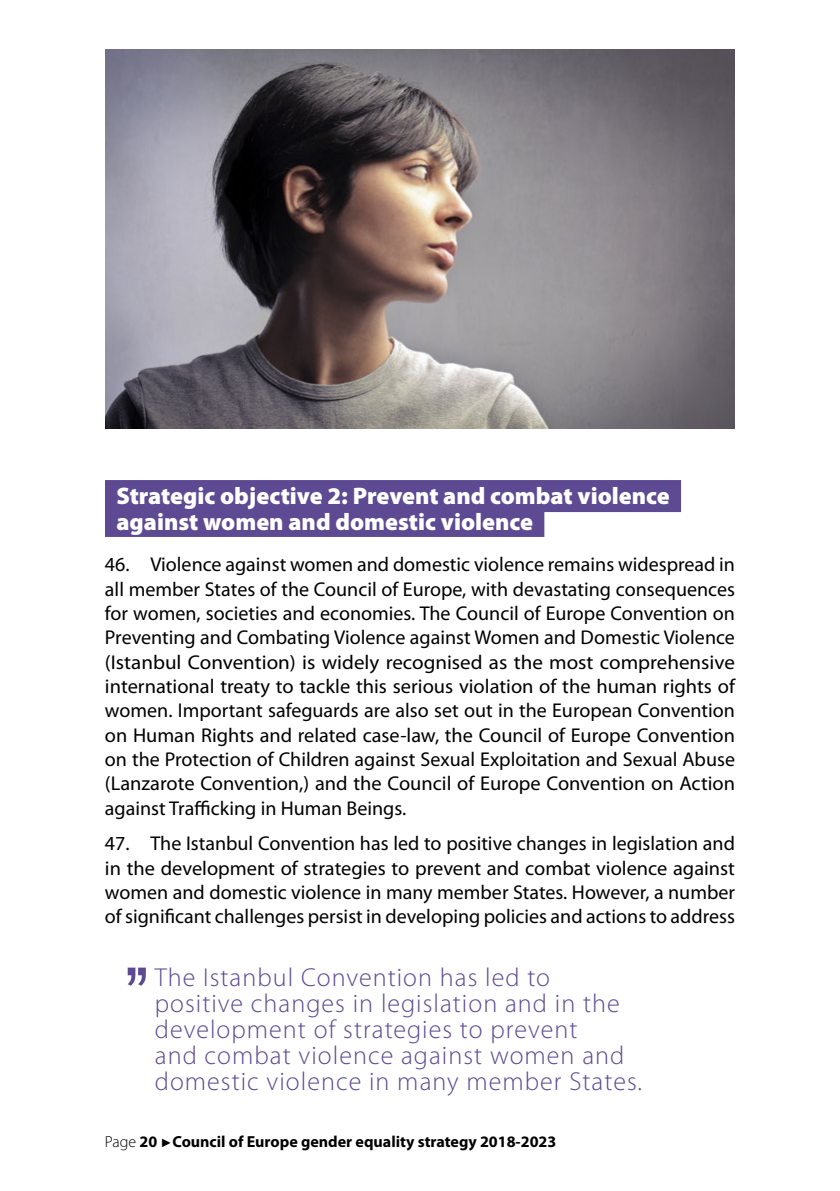
<style>
.page{position:relative;width:840px;height:1191px;background:#fff}
.page>*{position:absolute;margin:0;border:0;box-sizing:border-box;transform-origin:0 0}
.t1{font:300 26px/26px "Myriad Pro";letter-spacing:.04em;color:#5d4a93}
.t2{font:900 24px/26.4px "Myriad Pro";color:#fff}
.t3{font:20px/24.4px "Myriad Pro";color:#000;text-align:justify}
.t4{font:700 16px "Myriad Pro";color:#000}
.s1{font-weight:300}
.s2{font-family:"Arial";font-weight:400;font-size:12px}
</style>
<div class="page">
<div style="left:105px;top:480px;width:575px;height:32px;background:#5d4a93"></div>
<div style="left:105px;top:505px;width:439px;height:32px;background:#5d4a93"></div>
<svg style="left:128px;top:967px;width:18px;height:18px"></svg>
<img style="left:105px;top:50px;width:629px;height:378px">
<p class="t2" style="left:116px;top:481px;width:554px">Strategic objective 2: Prevent and combat violence against women and domestic violence</p>
<p class="t3" style="left:105px;top:552px;width:631px">46. Violence against women and domestic violence remains widespread in all member States of the Council of Europe, with devastating consequences for women, societies and economies. The Council of Europe Convention on Preventing and Combating Violence against Women and Domestic Violence (Istanbul Convention) is widely recognised as the most comprehensive international treaty to tackle this serious violation of the human rights of women. Important safeguards are also set out in the European Convention on Human Rights and related case-law, the Council of Europe Convention on the Protection of Children against Sexual Exploitation and Sexual Abuse (Lanzarote Convention,) and the Council of Europe Convention on Action against Trafficking in Human Beings.</p>
<p class="t3" style="left:105px;top:831px;width:631px">47. The Istanbul Convention has led to positive changes in legislation and in the development of strategies to prevent and combat violence against women and domestic violence in many member States. However, a number of significant challenges persist in developing policies and actions to address</p>
<h1 class="t1" style="left:155px;top:963px;width:488px">The Istanbul Convention has led to positive changes in legislation and in the development of strategies to prevent<br>and combat violence against women and domestic violence in many member States.</h1>
<p class="t4" style="left:105px;top:1131px;width:452px"><span class="s1">Page</span> 20 <span class="s2">►</span>Council of Europe gender equality strategy 2018-2023</p>
</div>
